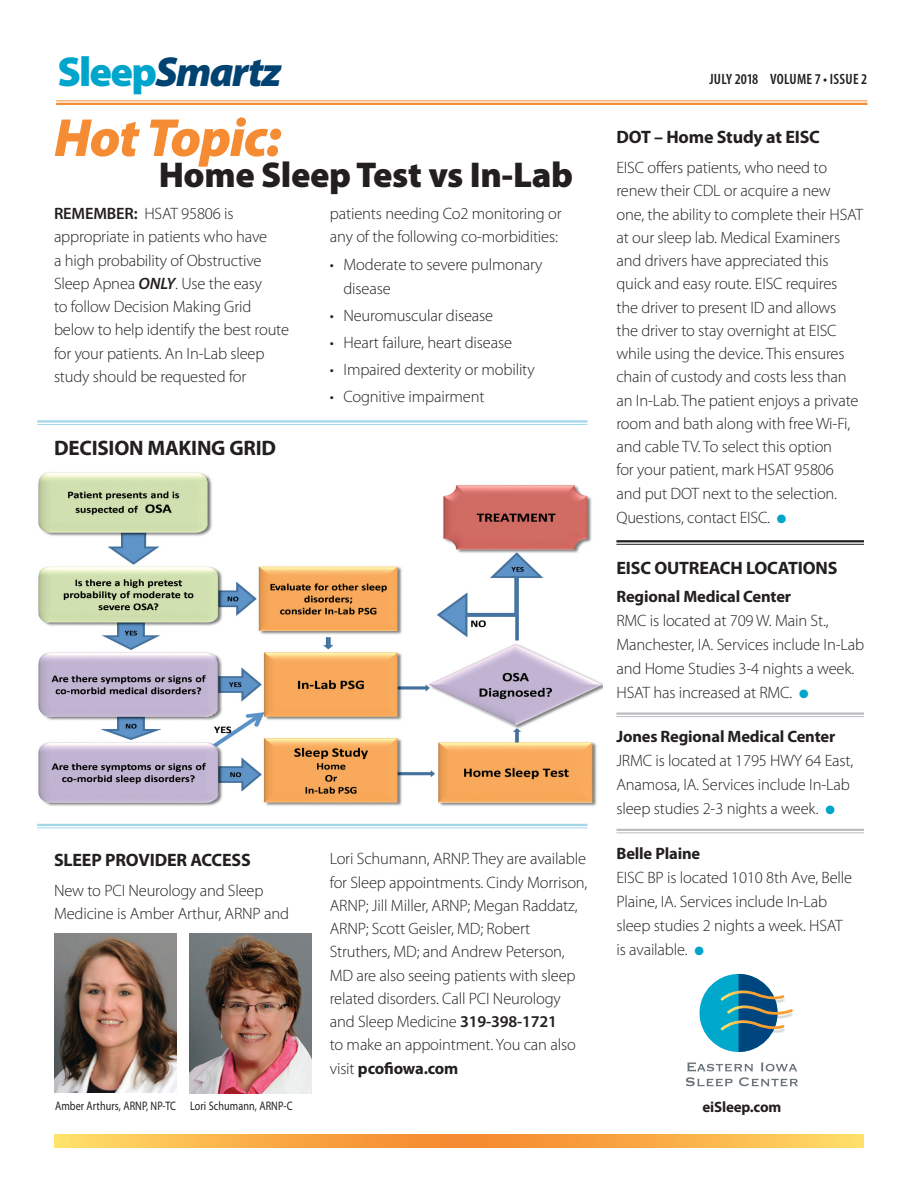
<style>
.page{position:relative;width:918px;height:1188px;background:#fff}
.page>*{position:absolute;margin:0;border:0;box-sizing:border-box;transform-origin:0 0}
.t1{font:italic 900 54px "Myriad Pro";letter-spacing:-.025em;color:#f58b32}
.t2{font:italic 900 42px "Myriad Pro";letter-spacing:-.035em;color:#004270}
.t3{font:900 36px "Myriad Pro";letter-spacing:-.01em;color:#231f20}
.t4{font:700 21px "Myriad Pro";letter-spacing:-.01em;color:#231f20}
.t5{font:700 18px "Myriad Pro";letter-spacing:-.01em;color:#231f20}
.t6{font:300 16.5px/23.2px "Myriad Pro";letter-spacing:-.01em;color:#231f20}
.t7{font:700 16.5px "Myriad Pro";letter-spacing:-.01em;color:#231f20}
.t8{font:600 condensed 15px "Myriad Pro";letter-spacing:.02em;color:#231f20}
.t9{font:700 15px "Myriad Pro";letter-spacing:-.01em;color:#231f20}
.t10{font:12.3px "Myriad Pro";letter-spacing:.01em;color:#231f20;scale:.82 1}
.s1{font-style:normal;color:#00a5cc}
.s2{font-weight:600}
.s3{font-weight:600;font-style:italic}
.s4{font-weight:700}
.s5{color:#00a5cc}
</style>
<div class="page">
<hr style="left:56px;top:100px;width:811px;height:1px;background:#f58b32">
<hr style="left:56px;top:103px;width:811px;height:2px;background:#f58b32">
<svg style="left:54px;top:1134px;width:810px;height:14px;background:#faaf49"></svg>
<img style="left:37px;top:472px;width:566px;height:352px">
<hr style="left:37px;top:420px;width:551px;height:3px;background:#a3d8ea">
<hr style="left:37px;top:424px;width:551px;height:1px;background:#a3d8ea">
<hr style="left:37px;top:824px;width:551px;height:2px;background:#a3d8ea">
<hr style="left:37px;top:828px;width:551px;height:1px;background:#a3d8ea">
<img style="left:189px;top:934px;width:123px;height:159px">
<img style="left:54px;top:934px;width:122px;height:158px">
<hr style="left:616px;top:712px;width:248px;height:3px;background:#bcbdc0">
<hr style="left:616px;top:716px;width:248px;height:1px;background:#bcbdc0">
<hr style="left:616px;top:540px;width:248px;height:2px;background:#231f20">
<hr style="left:616px;top:544px;width:248px;height:1px;background:#231f20">
<hr style="left:616px;top:829px;width:248px;height:2px;background:#bcbdc0">
<hr style="left:616px;top:832px;width:248px;height:1px;background:#bcbdc0">
<img style="left:704px;top:978px;width:17px;height:17px">
<img style="left:704px;top:1031px;width:17px;height:17px">
<div style="left:700px;top:974px;width:78px;height:78px;background:#00a9cc;border-radius:50%"></div>
<svg style="left:686px;top:1062px;width:112px;height:24px"></svg>
<svg style="left:721px;top:974px;width:72px;height:78px"></svg>
<p class="t2" style="left:57px;top:43px;width:225px"><span class="s1">Sleep</span>Smartz</p>
<p class="t1" style="left:54px;top:102px;width:229px">Hot Topic:</p>
<p class="t3" style="left:159px;top:151px;width:416px">Home Sleep Test vs In-Lab</p>
<p class="t6" style="left:54px;top:202px;width:237px"><span class="s2">REMEMBER:</span> HSAT 95806 is appropriate in patients who have<br>a high probability of Obstructive<br>Sleep Apnea <span class="s3">ONLY</span>. Use the easy<br>to follow Decision Making Grid below to help identify the best route for your patients. An In-Lab sleep study should be requested for</p>
<p class="t6" style="left:330px;top:202px;width:233px">patients needing Co2 monitoring or any of the following co-morbidities:</p>
<p class="t6" style="left:343px;top:253px;width:201px;text-indent:-14px">• Moderate to severe pulmonary disease</p>
<p class="t6" style="left:330px;top:303px;width:165px">• Neuromuscular disease</p>
<p class="t6" style="left:330px;top:330px;width:184px">• Heart failure, heart disease</p>
<p class="t6" style="left:330px;top:357px;width:206px">• Impaired dexterity or mobility</p>
<p class="t6" style="left:330px;top:384px;width:156px">• Cognitive impairment</p>
<p class="t4" style="left:54px;top:434px;width:224px">DECISION MAKING GRID</p>
<p class="t5" style="left:54px;top:848px;width:198px">SLEEP PROVIDER ACCESS</p>
<p class="t6" style="left:54px;top:878px;width:237px">New to PCI Neurology and Sleep<br>Medicine is Amber Arthur, ARNP and</p>
<p class="t10" style="left:55px;top:1098px;width:291px">Amber Arthurs, ARNP, NP-TC Lori Schumann, ARNP-C</p>
<p class="t6" style="left:330px;top:847px;width:259px">Lori Schumann, ARNP. They are available for Sleep appointments. Cindy Morrison, ARNP; Jill Miller, ARNP; Megan Raddatz, ARNP; Scott Geisler, MD; Robert Struthers, MD; and Andrew Peterson, MD are also seeing patients with sleep related disorders. Call PCI Neurology and Sleep Medicine <span class="s2">319-398-1721<br></span>to make an appointment. You can also visit <span class="s4">pcofiowa.com</span></p>
<p class="t8" style="left:709px;top:69px;width:160px">JULY 2018 VOLUME 7 • ISSUE 2</p>
<p class="t5" style="left:616px;top:125px;width:205px">DOT – Home Study at EISC</p>
<p class="t6" style="left:616px;top:156px;width:248px">EISC offers patients, who need to renew their CDL or acquire a new<br>one, the ability to complete their HSAT at our sleep lab. Medical Examiners and drivers have appreciated this quick and easy route. EISC requires the driver to present ID and allows<br>the driver to stay overnight at EISC while using the device. This ensures chain of custody and costs less than an In-Lab. The patient enjoys a private room and bath along with free Wi-Fi, and cable TV. To select this option<br>for your patient, mark HSAT 95806<br>and put DOT next to the selection.<br>Questions, contact EISC. <span class="s5">●</span></p>
<p class="t5" style="left:616px;top:556px;width:222px">EISC OUTREACH LOCATIONS</p>
<p class="t7" style="left:616px;top:586px;width:176px">Regional Medical Center</p>
<p class="t6" style="left:616px;top:609px;width:249px;line-height:24px">RMC is located at 709 W. Main St., Manchester, IA. Services include In-Lab and Home Studies 3-4 nights a week.<br>HSAT has increased at RMC. <span class="s5">●</span></p>
<p class="t7" style="left:616px;top:726px;width:220px">Jones Regional Medical Center</p>
<p class="t6" style="left:616px;top:749px;width:238px;line-height:24px">JRMC is located at 1795 HWY 64 East,<br>Anamosa, IA. Services include In-Lab sleep studies 2-3 nights a week. <span class="s5">●</span></p>
<p class="t7" style="left:616px;top:842px;width:85px">Belle Plaine</p>
<p class="t6" style="left:616px;top:865px;width:237px;line-height:24px">EISC BP is located 1010 8th Ave, Belle<br>Plaine, IA. Services include In-Lab sleep studies 2 nights a week. HSAT is available. <span class="s5">●</span></p>
<p class="t9" style="left:702px;top:1097px;width:81px">eiSleep.com</p>
</div>
